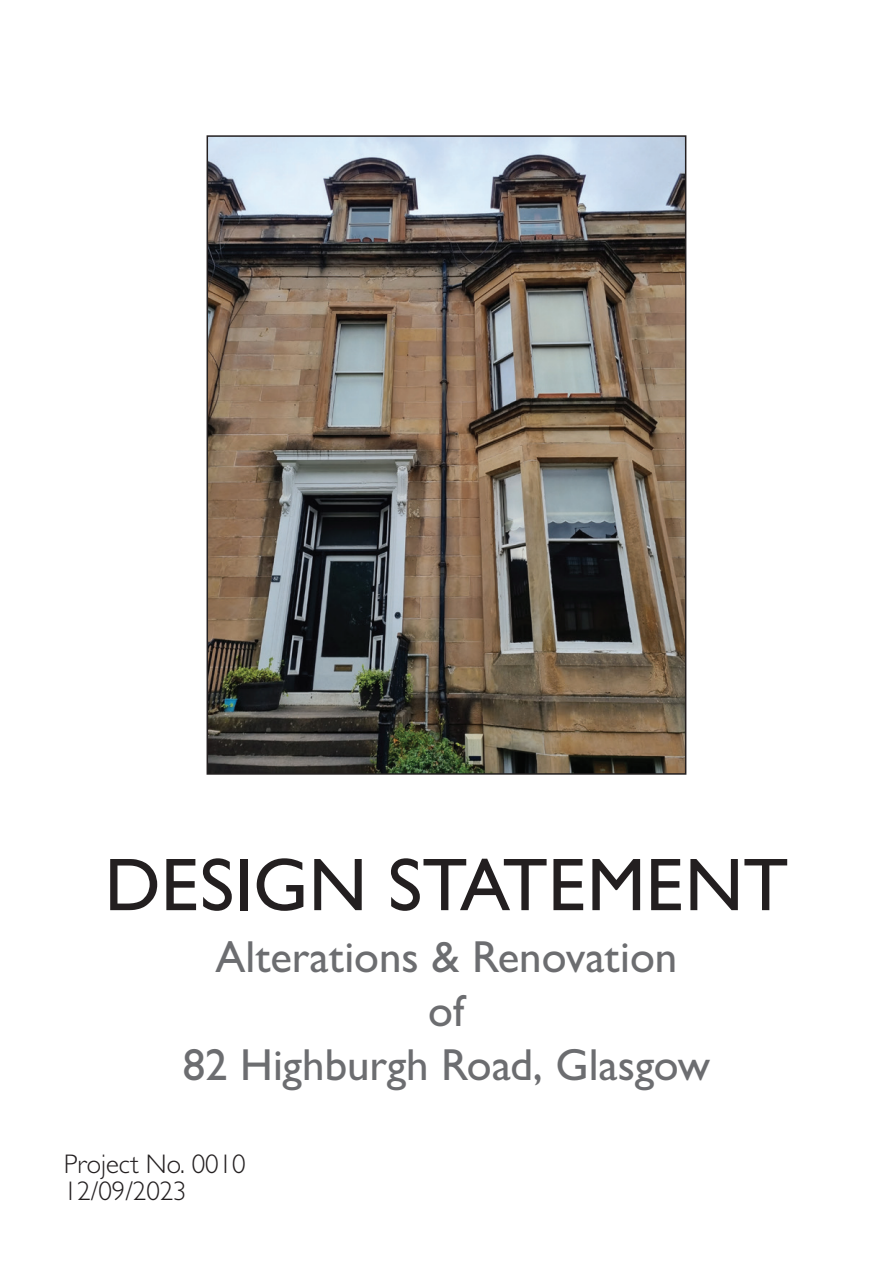
<style>
.page{position:relative;width:893px;height:1263px;background:#fff}
.page>*{position:absolute;margin:0;border:0;box-sizing:border-box;transform-origin:0 0}
.t1{font:500 75px "Gill Sans";color:#231f20}
.t2{font:500 45px/54px "Gill Sans";color:#6c6d70;text-align:center}
.t3{font:300 27px/27px "Gill Sans";color:#231f20}
</style>
<div class="page">
<img style="left:210px;top:138px;width:473px;height:634px">
<div style="left:207px;top:135px;width:479px;height:640px;border:2px solid #231f20"></div>
<h1 class="t1" style="left:104px;top:840px;width:685px">DESIGN STATEMENT</h1>
<p class="t2" style="left:183px;top:929px;width:529px">Alterations &amp; Renovation<br>of<br>82 Highburgh Road, Glasgow</p>
<p class="t3" style="left:64px;top:1150px;width:184px">Project No. 0010<br>12/09/2023</p>
</div>
